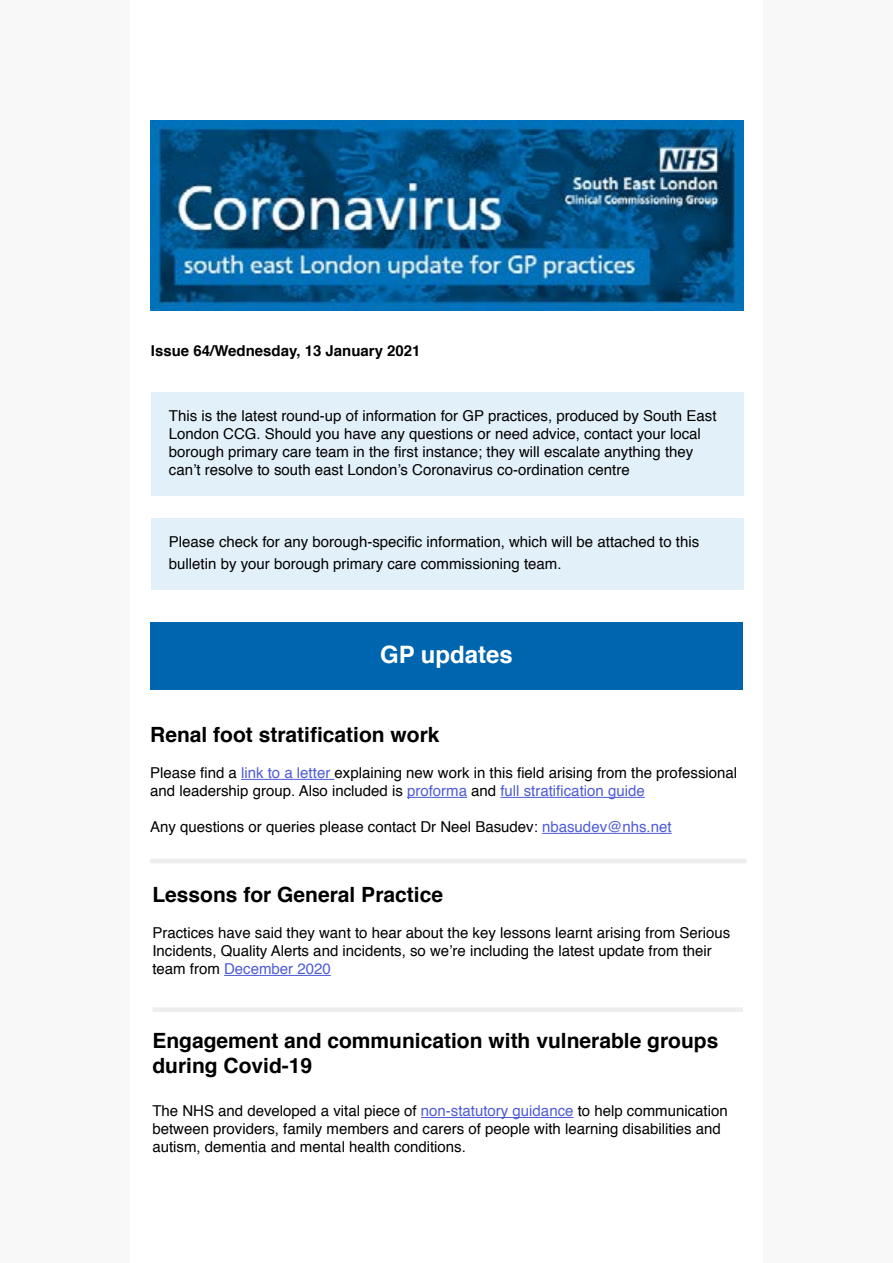
<style>
.page{position:relative;width:893px;height:1263px;background:#fff}
.page>*{position:absolute;margin:0;border:0;box-sizing:border-box;transform-origin:0 0}
.t1{font:700 24px "Helvetica";color:#fff}
.t2{font:700 21px/25.2px "Helvetica";color:#000}
.t3{font:15px/18px "Helvetica";color:#000}
.t4{font:700 15px "Helvetica";color:#000}
.s1{color:#4f5cd6}
</style>
<div class="page">
<img style="left:151px;top:120px;width:592px;height:190px">
<div style="left:0;top:0;width:129px;height:1263px;background:#f9f8f8"></div>
<div style="left:764px;top:0;width:129px;height:1263px;background:#f9f8f8"></div>
<div style="left:151px;top:392px;width:592px;height:103px;background:#e2f0f9"></div>
<div style="left:151px;top:518px;width:592px;height:72px;background:#e2f0f9"></div>
<div style="left:150px;top:623px;width:593px;height:67px;background:#0065af"></div>
<hr style="left:241px;top:779px;width:93px;height:1px;background:#4f5cd6">
<hr style="left:407px;top:797px;width:60px;height:1px;background:#4f5cd6">
<hr style="left:500px;top:797px;width:145px;height:1px;background:#4f5cd6">
<hr style="left:542px;top:833px;width:130px;height:1px;background:#4f5cd6">
<hr style="left:224px;top:975px;width:107px;height:1px;background:#4f5cd6">
<hr style="left:421px;top:1117px;width:152px;height:1px;background:#4f5cd6">
<hr style="left:150px;top:859px;width:596px;height:4px;background:#ededed">
<div style="left:152px;top:1007px;width:591px;height:5px;background:#ededed"></div>
<p class="t4" style="left:151px;top:339px;width:271px">Issue 64/Wednesday, 13 January 2021</p>
<p class="t3" style="left:169px;top:407px;width:549px">This is the latest round-up of information for GP practices, produced by South East London CCG. Should you have any questions or need advice, contact your local borough primary care team in the first instance; they will escalate anything they can’t resolve to south east London’s Coronavirus co-ordination centre</p>
<p class="t3" style="left:169px;top:532px;width:532px;line-height:21.6px">Please check for any borough-specific information, which will be attached to this bulletin by your borough primary care commissioning team.</p>
<h1 class="t1" style="left:380px;top:635px;width:134px">GP updates</h1>
<h2 class="t2" style="left:150px;top:722px;width:291px">Renal foot stratification work</h2>
<p class="t3" style="left:150px;top:764px;width:588px">Please find a <span class="s1">link to a letter</span> explaining new work in this field arising from the professional and leadership group. Also included is <span class="s1">proforma</span> and <span class="s1">full stratification guide</span></p>
<p class="t3" style="left:150px;top:818px;width:523px">Any questions or queries please contact Dr Neel Basudev: <span class="s1">nbasudev@nhs.net</span></p>
<h2 class="t2" style="left:152px;top:882px;width:292px">Lessons for General Practice</h2>
<p class="t3" style="left:152px;top:924px;width:579px">Practices have said they want to hear about the key lessons learnt arising from Serious<br>Incidents, Quality Alerts and incidents, so we’re including the latest update from their team from <span class="s1">December 2020</span></p>
<h2 class="t2" style="left:152px;top:1028px;width:567px">Engagement and communication with vulnerable groups during Covid-19</h2>
<p class="t3" style="left:152px;top:1102px;width:577px">The NHS and developed a vital piece of <span class="s1">non-statutory guidance</span> to help communication between providers, family members and carers of people with learning disabilities and autism, dementia and mental health conditions.</p>
</div>
